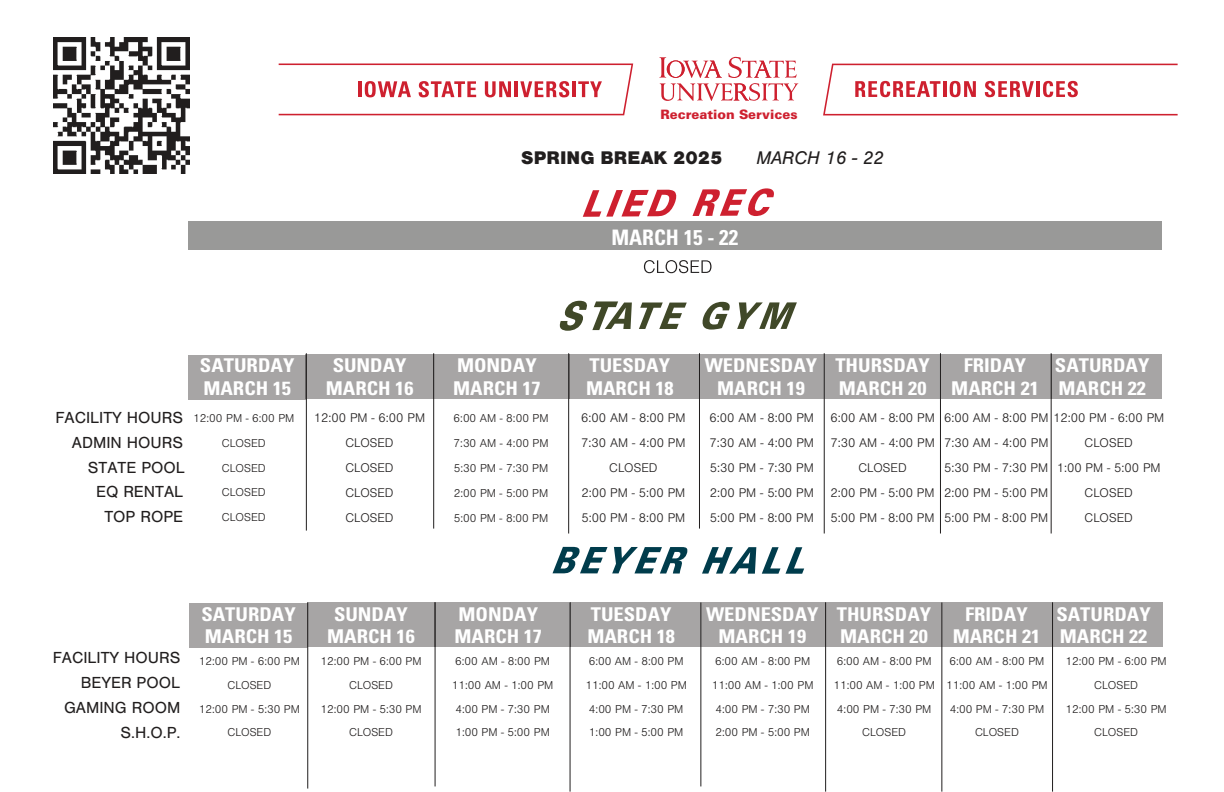
<style>
.page{position:relative;width:1224px;height:792px;background:#fff}
.page>*{position:absolute;margin:0;border:0;box-sizing:border-box;transform-origin:0 0}
.t1{font:700 condensed 21.3px "Univers LT Std";color:#fff}
.t2{font:700 condensed 19px/22.8px "Univers LT Std";color:#fff;scale:1.08 1}
.t3{font:900 19px "Nimbus San";color:#211e1e}
.t4{font:italic 19px "Nimbus San";color:#211e1e}
.t5{font:16.6px/24.9px "Nimbus San";color:#211e1e;text-align:right}
.t6{font:300 13px/24.9px "Nimbus San";color:#211e1e;text-align:center}
.t7{font:900 12.9px "Univers LT Std";color:#ce202f}
.t8{font:300 11.9px/23.7px "Nimbus San";color:#211e1e;text-align:center}
</style>
<div class="page">
<svg style="left:559px;top:301px;width:73px;height:30px"></svg>
<svg style="left:639px;top:303px;width:48px;height:26px"></svg>
<svg style="left:702px;top:302px;width:28px;height:28px"></svg>
<svg style="left:737px;top:302px;width:60px;height:27px"></svg>
<svg style="left:553px;top:547px;width:135px;height:27px"></svg>
<svg style="left:702px;top:547px;width:54px;height:27px"></svg>
<svg style="left:762px;top:547px;width:18px;height:27px"></svg>
<svg style="left:786px;top:547px;width:18px;height:27px"></svg>
<hr style="left:1051px;top:353px;width:1px;height:181px;background:#211e1e">
<hr style="left:940px;top:353px;width:1px;height:181px;background:#211e1e">
<hr style="left:824px;top:353px;width:1px;height:181px;background:#211e1e">
<hr style="left:699px;top:353px;width:1px;height:176px;background:#211e1e">
<hr style="left:569px;top:353px;width:1px;height:181px;background:#211e1e">
<hr style="left:434px;top:353px;width:1px;height:176px;background:#211e1e">
<hr style="left:306px;top:353px;width:1px;height:178px;background:#211e1e">
<svg style="left:279px;top:64px;width:354px;height:51px"></svg>
<svg style="left:823px;top:64px;width:355px;height:51px"></svg>
<svg style="left:660px;top:57px;width:138px;height:44px"></svg>
<svg style="left:583px;top:190px;width:94px;height:27px"></svg>
<svg style="left:692px;top:188px;width:82px;height:28px"></svg>
<div style="left:188px;top:221px;width:974px;height:28px;background:#999998"></div>
<svg style="left:644px;top:260px;width:68px;height:13px"></svg>
<div style="left:188px;top:355px;width:118px;height:45px;background:#a7a5a5"></div>
<div style="left:306px;top:354px;width:128px;height:45px;background:#a7a5a5"></div>
<div style="left:433px;top:354px;width:136px;height:45px;background:#a7a5a5"></div>
<div style="left:569px;top:354px;width:130px;height:45px;background:#a7a5a5"></div>
<div style="left:700px;top:354px;width:124px;height:45px;background:#a7a5a5"></div>
<div style="left:824px;top:354px;width:227px;height:45px;background:#a7a5a5"></div>
<div style="left:1051px;top:354px;width:111px;height:45px;background:#a7a5a5"></div>
<hr style="left:1052px;top:602px;width:1px;height:190px;background:#211e1e">
<hr style="left:942px;top:602px;width:1px;height:190px;background:#211e1e">
<hr style="left:825px;top:602px;width:1px;height:190px;background:#211e1e">
<hr style="left:701px;top:602px;width:1px;height:184px;background:#211e1e">
<hr style="left:570px;top:602px;width:1px;height:190px;background:#211e1e">
<hr style="left:435px;top:602px;width:1px;height:184px;background:#211e1e">
<hr style="left:308px;top:602px;width:1px;height:187px;background:#211e1e">
<div style="left:189px;top:603px;width:119px;height:45px;background:#a7a5a5"></div>
<div style="left:307px;top:602px;width:128px;height:45px;background:#a7a5a5"></div>
<div style="left:435px;top:602px;width:136px;height:45px;background:#a7a5a5"></div>
<div style="left:570px;top:602px;width:131px;height:45px;background:#a7a5a5"></div>
<div style="left:701px;top:602px;width:125px;height:45px;background:#a7a5a5"></div>
<div style="left:936px;top:602px;width:117px;height:45px;background:#a7a5a5"></div>
<div style="left:1053px;top:602px;width:110px;height:45px;background:#a7a5a5"></div>
<div style="left:826px;top:602px;width:110px;height:45px;background:#a7a5a5"></div>
<img style="left:53px;top:37px;width:136px;height:136px">
<p class="t7" style="left:660px;top:106px;width:139px">Recreation Services</p>
<h2 class="t3" style="left:521px;top:147px;width:203px">SPRING BREAK 2025</h2>
<h2 class="t4" style="left:756px;top:147px;width:129px">MARCH 16 - 22</h2>
<h1 class="t1" style="left:611px;top:224px;width:128px">MARCH 15 - 22</h1>
<h2 class="t2" style="left:200px;top:354px;width:89px">SATURDAY<br>MARCH 15</h2>
<h2 class="t2" style="left:326px;top:354px;width:83px;text-align:center">SUNDAY<br>MARCH 16</h2>
<h2 class="t2" style="left:453px;top:354px;width:83px">MONDAY<br>MARCH 17</h2>
<h2 class="t2" style="left:586px;top:354px;width:83px">TUESDAY<br>MARCH 18</h2>
<h2 class="t2" style="left:705px;top:354px;width:106px;text-align:center">WEDNESDAY<br>MARCH 19</h2>
<h2 class="t2" style="left:835px;top:354px;width:89px">THURSDAY<br>MARCH 20</h2>
<h2 class="t2" style="left:951px;top:354px;width:83px;text-align:center">FRIDAY<br>MARCH 21</h2>
<h2 class="t2" style="left:1055px;top:354px;width:89px">SATURDAY<br>MARCH 22</h2>
<h3 class="t5" style="left:55px;top:405px;width:131px">FACILITY HOURS<br>ADMIN HOURS<br>STATE POOL<br>EQ RENTAL<br>TOP ROPE</h3>
<p class="t6" style="left:314px;top:406px;width:113px">12:00 PM - 6:00 PM<br>CLOSED<br>CLOSED<br>CLOSED<br>CLOSED</p>
<p class="t8" style="left:193px;top:406px;width:103px;line-height:24.6px">12:00 PM - 6:00 PM<br>CLOSED<br>CLOSED<br>CLOSED<br>CLOSED</p>
<p class="t8" style="left:454px;top:406px;width:96px;line-height:24.9px;text-align:justify">6:00 AM - 8:00 PM 7:30 AM - 4:00 PM 5:30 PM - 7:30 PM 2:00 PM - 5:00 PM 5:00 PM - 8:00 PM</p>
<p class="t6" style="left:581px;top:406px;width:106px">6:00 AM - 8:00 PM<br>7:30 AM - 4:00 PM<br>CLOSED<br>2:00 PM - 5:00 PM<br>5:00 PM - 8:00 PM</p>
<p class="t6" style="left:710px;top:406px;width:106px;text-align:justify">6:00 AM - 8:00 PM 7:30 AM - 4:00 PM 5:30 PM - 7:30 PM 2:00 PM - 5:00 PM 5:00 PM - 8:00 PM</p>
<p class="t6" style="left:830px;top:406px;width:106px">6:00 AM - 8:00 PM<br>7:30 AM - 4:00 PM<br>CLOSED<br>2:00 PM - 5:00 PM<br>5:00 PM - 8:00 PM</p>
<p class="t6" style="left:944px;top:406px;width:222px;text-align:left">6:00 AM - 8:00 PM 12:00 PM - 6:00 PM<br>7:30 AM - 4:00 PM<br>5:30 PM - 7:30 PM<br>2:00 PM - 5:00 PM<br>5:00 PM - 8:00 PM</p>
<p class="t6" style="left:1057px;top:431px;width:105px">CLOSED<br>1:00 PM - 5:00 PM<br>CLOSED<br>CLOSED</p>
<h2 class="t2" style="left:201px;top:602px;width:89px">SATURDAY<br>MARCH 15</h2>
<h2 class="t2" style="left:327px;top:602px;width:83px;text-align:center">SUNDAY<br>MARCH 16</h2>
<h2 class="t2" style="left:454px;top:602px;width:83px">MONDAY<br>MARCH 17</h2>
<h2 class="t2" style="left:587px;top:602px;width:83px">TUESDAY<br>MARCH 18</h2>
<h2 class="t2" style="left:706px;top:602px;width:106px;text-align:center">WEDNESDAY<br>MARCH 19</h2>
<h2 class="t2" style="left:837px;top:602px;width:89px">THURSDAY<br>MARCH 20</h2>
<h2 class="t2" style="left:953px;top:602px;width:83px;text-align:center">FRIDAY<br>MARCH 21</h2>
<h2 class="t2" style="left:1056px;top:602px;width:89px">SATURDAY<br>MARCH 22</h2>
<h3 class="t5" style="left:53px;top:645px;width:129px">FACILITY HOURS<br>BEYER POOL<br>GAMING ROOM<br>S.H.O.P.</h3>
<p class="t8" style="left:321px;top:650px;width:103px">12:00 PM - 6:00 PM<br>CLOSED<br>12:00 PM - 5:30 PM<br>CLOSED</p>
<p class="t8" style="left:199px;top:650px;width:103px">12:00 PM - 6:00 PM<br>CLOSED<br>12:00 PM - 5:30 PM<br>CLOSED</p>
<p class="t8" style="left:452px;top:650px;width:103px;text-align:left">6:00 AM - 8:00 PM<br>11:00 AM - 1:00 PM<br>4:00 PM - 7:30 PM<br>1:00 PM - 5:00 PM</p>
<p class="t8" style="left:585px;top:650px;width:103px;text-align:left">6:00 AM - 8:00 PM<br>11:00 AM - 1:00 PM<br>4:00 PM - 7:30 PM<br>1:00 PM - 5:00 PM</p>
<p class="t8" style="left:712px;top:650px;width:103px;text-align:left">6:00 AM - 8:00 PM<br>11:00 AM - 1:00 PM<br>4:00 PM - 7:30 PM<br>2:00 PM - 5:00 PM</p>
<p class="t8" style="left:833px;top:650px;width:103px">6:00 AM - 8:00 PM<br>11:00 AM - 1:00 PM<br>4:00 PM - 7:30 PM<br>CLOSED</p>
<p class="t8" style="left:946px;top:650px;width:103px">6:00 AM - 8:00 PM<br>11:00 AM - 1:00 PM<br>4:00 PM - 7:30 PM<br>CLOSED</p>
<p class="t8" style="left:1066px;top:650px;width:103px">12:00 PM - 6:00 PM<br>CLOSED<br>12:00 PM - 5:30 PM<br>CLOSED</p>
</div>
